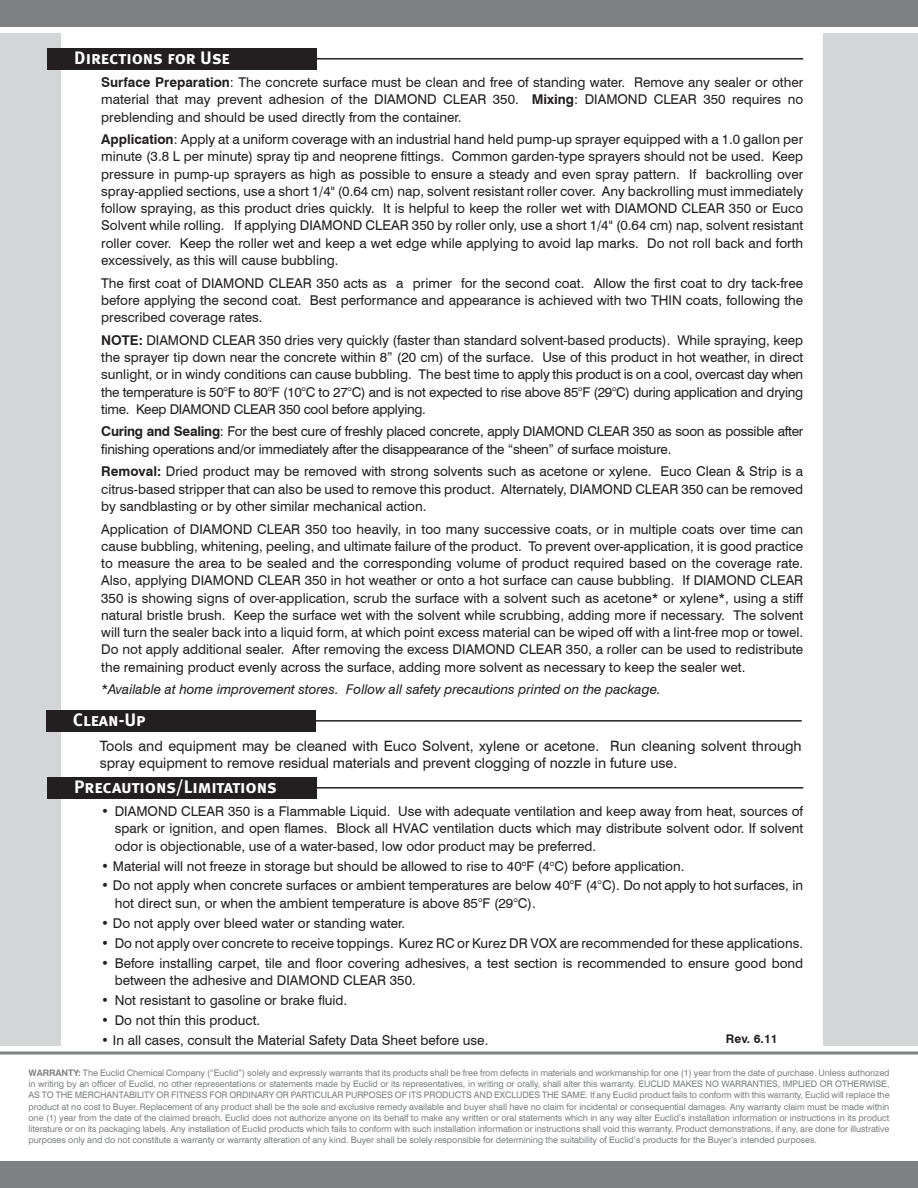
<style>
.page{position:relative;width:918px;height:1188px;background:#fff}
.page>*{position:absolute;margin:0;border:0;box-sizing:border-box;transform-origin:0 0}
.SubHeading{font:18px "Meta Bold Caps";letter-spacing:-.005em;color:#fff}
.Body_Copy{font:14.25px/17.2px "Swiss 721 BT";color:#231f20}
.Body_Copy-2{font:13.5px/17.2px "Swiss 721 BT";color:#231f20;text-align:justify}
.Bullet_Copy{font:13.5px/17.2px "Swiss 721 BT";color:#231f20}
.Body_Copy-3{font:13.5px/17.2px "Swiss 721 BT";letter-spacing:-.02em;color:#231f20}
.Body_Copy-4{font:italic 13.5px "Swiss 721 BT";color:#231f20}
.Bullet_Copy-2{font:700 12px "Swiss 721 BT";color:#231f20}
.t1{font:9px/11.2px "Swiss 721 BT";letter-spacing:-.01em;color:#7e8083;text-align:justify}
.s1{font-weight:700}
</style>
<div class="page">
<div style="left:0;top:34px;width:61px;height:1012px;background:#d4d5d7"></div>
<div style="left:0;top:0;width:918px;height:27px;background:#7e8083"></div>
<div style="left:824px;top:34px;width:94px;height:1012px;background:#d4d5d7"></div>
<div style="left:0;top:1161px;width:918px;height:27px;background:#7e8083"></div>
<hr style="left:0;top:1052px;width:918px;height:2px;background:#7e8083">
<div style="left:47px;top:48px;width:270px;height:22px;background:#231f20"></div>
<hr style="left:306px;top:58px;width:497px;height:2px;background:#231f20">
<div style="left:46px;top:710px;width:270px;height:22px;background:#231f20"></div>
<hr style="left:304px;top:720px;width:498px;height:2px;background:#231f20">
<div style="left:47px;top:777px;width:270px;height:22px;background:#231f20"></div>
<hr style="left:306px;top:787px;width:497px;height:2px;background:#231f20">
<p class="SubHeading" style="left:74px;top:47px;width:157px">Directions for Use</p>
<p class="Body_Copy-2" style="left:101px;top:74px;width:703px"><span class="s1">Surface Preparation</span>: The concrete surface must be clean and free of standing water. Remove any sealer or other material that may prevent adhesion of the DIAMOND CLEAR 350. <span class="s1">Mixing</span>: DIAMOND CLEAR 350 requires no preblending and should be used directly from the container.</p>
<p class="Body_Copy-2" style="left:101px;top:131px;width:704px"><span class="s1">Application</span>: Apply at a uniform coverage with an industrial hand held pump-up sprayer equipped with a 1.0 gallon per minute (3.8 L per minute) spray tip and neoprene fittings. Common garden-type sprayers should not be used. Keep pressure in pump-up sprayers as high as possible to ensure a steady and even spray pattern. If backrolling over spray-applied sections, use a short 1/4" (0.64 cm) nap, solvent resistant roller cover. Any backrolling must immediately follow spraying, as this product dries quickly. It is helpful to keep the roller wet with DIAMOND CLEAR 350 or Euco Solvent while rolling. If applying DIAMOND CLEAR 350 by roller only, use a short 1/4" (0.64 cm) nap, solvent resistant roller cover. Keep the roller wet and keep a wet edge while applying to avoid lap marks. Do not roll back and forth excessively, as this will cause bubbling.</p>
<p class="Body_Copy-2" style="left:101px;top:274px;width:703px">The first coat of DIAMOND CLEAR 350 acts as a primer for the second coat. Allow the first coat to dry tack-free before applying the second coat. Best performance and appearance is achieved with two THIN coats, following the prescribed coverage rates.</p>
<p class="Body_Copy-2" style="left:101px;top:331px;width:704px"><span class="s1">NOTE:</span> DIAMOND CLEAR 350 dries very quickly (faster than standard solvent-based products). While spraying, keep the sprayer tip down near the concrete within 8” (20 cm) of the surface. Use of this product in hot weather, in direct sunlight, or in windy conditions can cause bubbling. The best time to apply this product is on a cool, overcast day when the temperature is 50°F to 80°F (10°C to 27°C) and is not expected to rise above 85°F (29°C) during application and drying time. Keep DIAMOND CLEAR 350 cool before applying.</p>
<p class="Body_Copy-3" style="left:101px;top:423px;width:704px"><span class="s1">Curing and Sealing</span>: For the best cure of freshly placed concrete, apply DIAMOND CLEAR 350 as soon as possible after finishing operations and/or immediately after the disappearance of the “sheen” of surface moisture.</p>
<p class="Body_Copy-2" style="left:101px;top:463px;width:703px"><span class="s1">Removal:</span> Dried product may be removed with strong solvents such as acetone or xylene. Euco Clean &amp; Strip is a citrus-based stripper that can also be used to remove this product. Alternately, DIAMOND CLEAR 350 can be removed by sandblasting or by other similar mechanical action.</p>
<p class="Body_Copy-2" style="left:101px;top:520px;width:704px">Application of DIAMOND CLEAR 350 too heavily, in too many successive coats, or in multiple coats over time can cause bubbling, whitening, peeling, and ultimate failure of the product. To prevent over-application, it is good practice to measure the area to be sealed and the corresponding volume of product required based on the coverage rate.<br>Also, applying DIAMOND CLEAR 350 in hot weather or onto a hot surface can cause bubbling. If DIAMOND CLEAR 350 is showing signs of over-application, scrub the surface with a solvent such as acetone* or xylene*, using a stiff natural bristle brush. Keep the surface wet with the solvent while scrubbing, adding more if necessary. The solvent will turn the sealer back into a liquid form, at which point excess material can be wiped off with a lint-free mop or towel.<br>Do not apply additional sealer. After removing the excess DIAMOND CLEAR 350, a roller can be used to redistribute the remaining product evenly across the surface, adding more solvent as necessary to keep the sealer wet.</p>
<p class="Body_Copy-4" style="left:101px;top:681px;width:561px">*Available at home improvement stores. Follow all safety precautions printed on the package.</p>
<p class="SubHeading" style="left:73px;top:709px;width:74px">Clean-Up</p>
<p class="Body_Copy" style="left:100px;top:737px;width:703px">Tools and equipment may be cleaned with Euco Solvent, xylene or acetone. Run cleaning solvent through spray equipment to remove residual materials and prevent clogging of nozzle in future use.</p>
<p class="SubHeading" style="left:74px;top:776px;width:204px">Precautions/Limitations</p>
<p class="Bullet_Copy" style="left:115px;top:803px;width:690px;text-align:justify;text-indent:-14px">• DIAMOND CLEAR 350 is a Flammable Liquid. Use with adequate ventilation and keep away from heat, sources of spark or ignition, and open flames. Block all HVAC ventilation ducts which may distribute solvent odor. If solvent odor is objectionable, use of a water-based, low odor product may be preferred.</p>
<p class="Bullet_Copy" style="left:101px;top:857px;width:585px">• Material will not freeze in storage but should be allowed to rise to 40<sup>o</sup>F (4<sup>o</sup>C) before application.</p>
<p class="Bullet_Copy" style="left:115px;top:877px;width:690px;text-indent:-14px">• Do not apply when concrete surfaces or ambient temperatures are below 40°F (4°C). Do not apply to hot surfaces, in hot direct sun, or when the ambient temperature is above 85°F (29°C).</p>
<p class="Bullet_Copy" style="left:101px;top:914px;width:305px">• Do not apply over bleed water or standing water.</p>
<p class="Bullet_Copy" style="left:101px;top:934px;width:703px">• Do not apply over concrete to receive toppings. Kurez RC or Kurez DR VOX are recommended for these applications.</p>
<p class="Bullet_Copy" style="left:115px;top:954px;width:690px;text-indent:-14px">• Before installing carpet, tile and floor covering adhesives, a test section is recommended to ensure good bond between the adhesive and DIAMOND CLEAR 350.</p>
<p class="Bullet_Copy" style="left:101px;top:991px;width:248px">• Not resistant to gasoline or brake fluid.</p>
<p class="Bullet_Copy" style="left:101px;top:1011px;width:160px">• Do not thin this product.</p>
<p class="Bullet_Copy" style="left:101px;top:1031px;width:389px">• In all cases, consult the Material Safety Data Sheet before use.</p>
<p class="Bullet_Copy-2" style="left:726px;top:1032px;width:53px">Rev. 6.11</p>
<p class="t1" style="left:28px;top:1067px;width:863px"><span class="s1">WARRANTY:</span> The Euclid Chemical Company (“Euclid”) solely and expressly warrants that its products shall be free from defects in materials and workmanship for one (1) year from the date of purchase. Unless authorized in writing by an officer of Euclid, no other representations or statements made by Euclid or its representatives, in writing or orally, shall alter this warranty. EUCLID MAKES NO WARRANTIES, IMPLIED OR OTHERWISE, AS TO THE MERCHANTABILITY OR FITNESS FOR ORDINARY OR PARTICULAR PURPOSES OF ITS PRODUCTS AND EXCLUDES THE SAME. If any Euclid product fails to conform with this warranty, Euclid will replace the product at no cost to Buyer. Replacement of any product shall be the sole and exclusive remedy available and buyer shall have no claim for incidental or consequential damages. Any warranty claim must be made within one (1) year from the date of the claimed breach. Euclid does not authorize anyone on its behalf to make any written or oral statements which in any way alter Euclid’s installation information or instructions in its product literature or on its packaging labels. Any installation of Euclid products which fails to conform with such installation information or instructions shall void this warranty. Product demonstrations, if any, are done for illustrative purposes only and do not constitute a warranty or warranty alteration of any kind. Buyer shall be solely responsible for determining the suitability of Euclid’s products for the Buyer’s intended purposes.</p>
</div>
